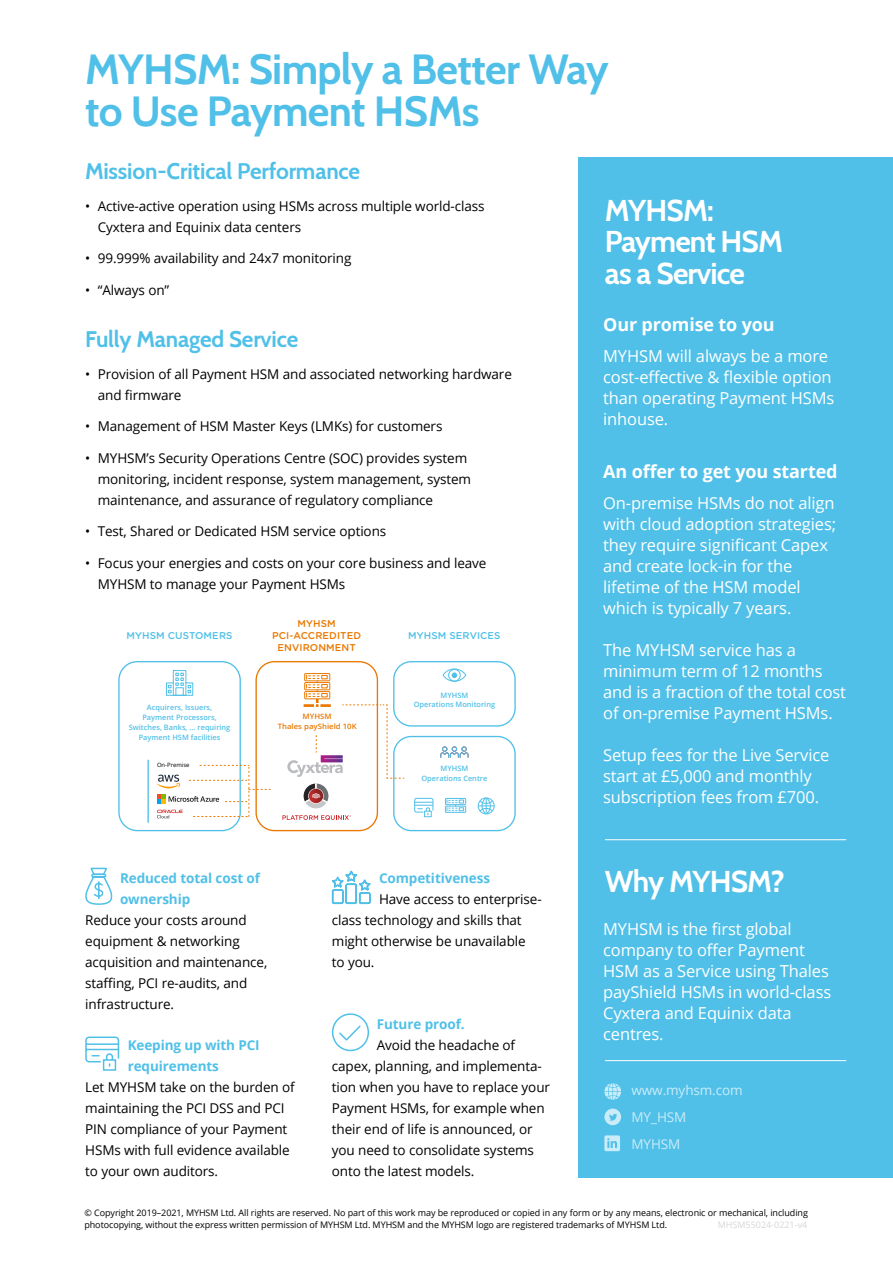
<style>
.page{position:relative;width:893px;height:1263px;background:#fff}
.page>*{position:absolute;margin:0;border:0;box-sizing:border-box;transform-origin:0 0}
.t1{font:700 42px/42px "Cabin";letter-spacing:-.015em;color:#50c0e8}
.t2{font:700 30px/31.5px "Cabin";letter-spacing:-.03em;color:#fff}
.t3{font:700 22.5px "Cabin";letter-spacing:-.01em;color:#50c0e8}
.t4{font:700 18px "Open Sans";letter-spacing:-.01em;color:#fff}
.t5{font:16.5px/21px "Open Sans";letter-spacing:-.01em;color:#fff}
.t6{font:13.5px/21px "Open Sans";letter-spacing:-.01em;color:#000}
.t7{font:700 13.5px/21px "Open Sans";letter-spacing:-.01em;color:#50c0e8}
.t8{font:13.5px/27px "Open Sans";letter-spacing:-.01em;color:#fff}
.t9{font:500 9.9px/11.9px "Gotham Rounded";letter-spacing:.01em;color:#ea7800;text-align:center}
.t10{font:500 9.9px "Gotham Rounded";letter-spacing:.01em;color:#50c0e8}
.t11{font:9px/12px "Open Sans";letter-spacing:-.01em;color:#000}
.t12{font:9px "Open Sans";color:#d5d7d8}
.t13{font:600 7.35px/9.9px "Open Sans";color:#50c0e8;text-align:center}
.t14{font:600 7.35px/9.9px "Open Sans";color:#ea7800;text-align:center;scale:1.06 1}
.t15{font:5.85px "Open Sans";color:#000}
</style>
<div class="page">
<div style="left:579px;top:158px;width:314px;height:1020px;background:#50c0e8"></div>
<div style="left:393px;top:661px;width:123px;height:66px;border:1px solid #50c0e8;border-radius:18px"></div>
<svg style="left:442px;top:668px;width:25px;height:14px"></svg>
<div style="left:393px;top:736px;width:123px;height:95px;border:1px solid #50c0e8;border-radius:18px"></div>
<div style="left:424px;top:811px;width:8px;height:6px;border:1px solid #50c0e8"></div>
<svg style="left:414px;top:797px;width:20px;height:18px"></svg>
<div style="left:445px;top:798px;width:21px;height:7px;border:1px solid #50c0e8"></div>
<div style="left:445px;top:806px;width:21px;height:7px;border:1px solid #50c0e8"></div>
<svg style="left:446px;top:799px;width:18px;height:12px"></svg>
<div style="left:478px;top:797px;width:17px;height:17px;border:1px solid #50c0e8;border-radius:50%"></div>
<svg style="left:478px;top:797px;width:16px;height:18px"></svg>
<svg style="left:440px;top:746px;width:29px;height:12px"></svg>
<div style="left:118px;top:661px;width:123px;height:170px;border:1px solid #50c0e8;border-radius:18px"></div>
<svg style="left:165px;top:670px;width:29px;height:26px"></svg>
<hr style="left:147px;top:760px;width:2px;height:62px;background:#50c0e8">
<div style="left:304px;top:673px;width:26px;height:8px;border:1px solid #ea7800"></div>
<svg style="left:157px;top:765px;width:113px;height:53px"></svg>
<svg style="left:282px;top:815px;width:69px;height:5px"></svg>
<div style="left:255px;top:661px;width:123px;height:170px;border:1px solid #ea7800;border-radius:18px"></div>
<svg style="left:287px;top:675px;width:117px;height:133px"></svg>
<hr style="left:605px;top:839px;width:241px;height:1px;background:#fff">
<hr style="left:605px;top:1060px;width:241px;height:1px;background:#fff">
<svg style="left:331px;top:870px;width:40px;height:35px"></svg>
<svg style="left:85px;top:1036px;width:35px;height:35px"></svg>
<svg style="left:85px;top:867px;width:27px;height:38px"></svg>
<svg style="left:339px;top:1025px;width:22px;height:16px"></svg>
<div style="left:332px;top:1013px;width:37px;height:38px;border:2px solid #50c0e8;border-radius:50%"></div>
<svg style="left:604px;top:1108px;width:17px;height:17px"></svg>
<svg style="left:604px;top:1135px;width:16px;height:16px"></svg>
<svg style="left:604px;top:1083px;width:17px;height:17px"></svg>
<h1 class="t1" style="left:85px;top:46px;width:525px">MYHSM: Simply a Better Way to Use Payment HSMs</h1>
<h3 class="t3" style="left:85px;top:154px;width:277px">Mission-Critical Performance</h3>
<p class="t6" style="left:98px;top:195px;width:388px;text-indent:-13px">• Active-active operation using HSMs across multiple world-class<br>Cyxtera and Equinix data centers</p>
<p class="t6" style="left:85px;top:247px;width:268px">• 99.999% availability and 24x7 monitoring</p>
<p class="t6" style="left:85px;top:279px;width:86px">• “Always on”</p>
<h3 class="t3" style="left:85px;top:322px;width:215px">Fully Managed Service</h3>
<p class="t6" style="left:98px;top:363px;width:416px;text-indent:-13px">• Provision of all Payment HSM and associated networking hardware and firmware</p>
<p class="t6" style="left:85px;top:415px;width:359px">• Management of HSM Master Keys (LMKs) for customers</p>
<p class="t6" style="left:98px;top:447px;width:375px;text-indent:-13px">• MYHSM’s Security Operations Centre (SOC) provides system monitoring, incident response, system management, system maintenance, and assurance of regulatory compliance</p>
<p class="t6" style="left:85px;top:520px;width:303px">• Test, Shared or Dedicated HSM service options</p>
<p class="t6" style="left:98px;top:552px;width:390px;text-indent:-13px">• Focus your energies and costs on your core business and leave<br>MYHSM to manage your Payment HSMs</p>
<h2 class="t2" style="left:605px;top:193px;width:180px">MYHSM:<br>Payment HSM as a Service</h2>
<h3 class="t4" style="left:603px;top:311px;width:173px">Our promise to you</h3>
<p class="t5" style="left:603px;top:345px;width:233px">MYHSM will always be a more cost-effective &amp; flexible option than operating Payment HSMs inhouse.</p>
<h3 class="t4" style="left:603px;top:458px;width:236px">An offer to get you started</h3>
<p class="t5" style="left:603px;top:492px;width:234px">On-premise HSMs do not align with cloud adoption strategies; they require significant Capex and create lock-in for the lifetime of the HSM model which is typically 7 years.</p>
<p class="t5" style="left:603px;top:639px;width:244px">The MYHSM service has a minimum term of 12 months and is a fraction of the total cost of on-premise Payment HSMs.</p>
<p class="t5" style="left:603px;top:744px;width:228px">Setup fees for the Live Service start at £5,000 and monthly subscription fees from £700.</p>
<p class="t9" style="left:272px;top:617px;width:90px">MYHSM<br>PCI-ACCREDITED<br>ENVIRONMENT</p>
<p class="t10" style="left:127px;top:628px;width:108px">MYHSM CUSTOMERS</p>
<p class="t10" style="left:408px;top:628px;width:94px">MYHSM SERVICES</p>
<p class="t13" style="left:414px;top:690px;width:83px">MYHSM<br>Operations Monitoring</p>
<p class="t13" style="left:129px;top:703px;width:103px">Acquirers, Issuers,<br>Payment Processors,<br>Switches, Banks, ... requiring<br>Payment HSM facilities</p>
<p class="t15" style="left:157px;top:761px;width:34px">On-Premise</p>
<p class="t14" style="left:278px;top:711px;width:76px">MYHSM<br>Thales payShield 10K</p>
<p class="t13" style="left:421px;top:763px;width:67px">MYHSM<br>Operations Centre</p>
<p class="t7" style="left:120px;top:867px;width:141px">Reduced total cost of ownership</p>
<p class="t6" style="left:85px;top:909px;width:184px">Reduce your costs around equipment &amp; networking acquisition and maintenance, staffing, PCI re-audits, and infrastructure.</p>
<p class="t7" style="left:128px;top:1034px;width:134px">Keeping up with PCI requirements</p>
<p class="t6" style="left:85px;top:1076px;width:211px">Let MYHSM take on the burden of maintaining the PCI DSS and PCI<br>PIN compliance of your Payment<br>HSMs with full evidence available to your own auditors.</p>
<p class="t7" style="left:379px;top:867px;width:113px">Competitiveness</p>
<p class="t6" style="left:332px;top:888px;width:211px;text-indent:47px">Have access to enterprise&shy;class technology and skills that might otherwise be unavailable to you.</p>
<p class="t7" style="left:377px;top:1013px;width:89px">Future proof.</p>
<p class="t6" style="left:332px;top:1034px;width:220px;text-indent:45px">Avoid the headache of capex, planning, and implementa&shy;tion when you have to replace your<br>Payment HSMs, for example when their end of life is announced, or you need to consolidate systems onto the latest models.</p>
<h2 class="t2" style="left:605px;top:863px;width:181px">Why MYHSM?</h2>
<p class="t5" style="left:603px;top:918px;width:230px">MYHSM is the first global company to offer Payment<br>HSM as a Service using Thales payShield HSMs in world-class<br>Cyxtera and Equinix data centres.</p>
<p class="t8" style="left:631px;top:1076px;width:113px">www.myhsm.com<br>MY_HSM<br>MYHSM</p>
<p class="t11" style="left:84px;top:1206px;width:725px">© Copyright 2019–2021, MYHSM Ltd. All rights are reserved. No part of this work may be reproduced or copied in any form or by any means, electronic or mechanical, including photocopying, without the express written permission of MYHSM Ltd. MYHSM and the MYHSM logo are registered trademarks of MYHSM Ltd.</p>
<p class="t12" style="left:718px;top:1218px;width:91px">MHSM55024-0221-v4</p>
</div>
